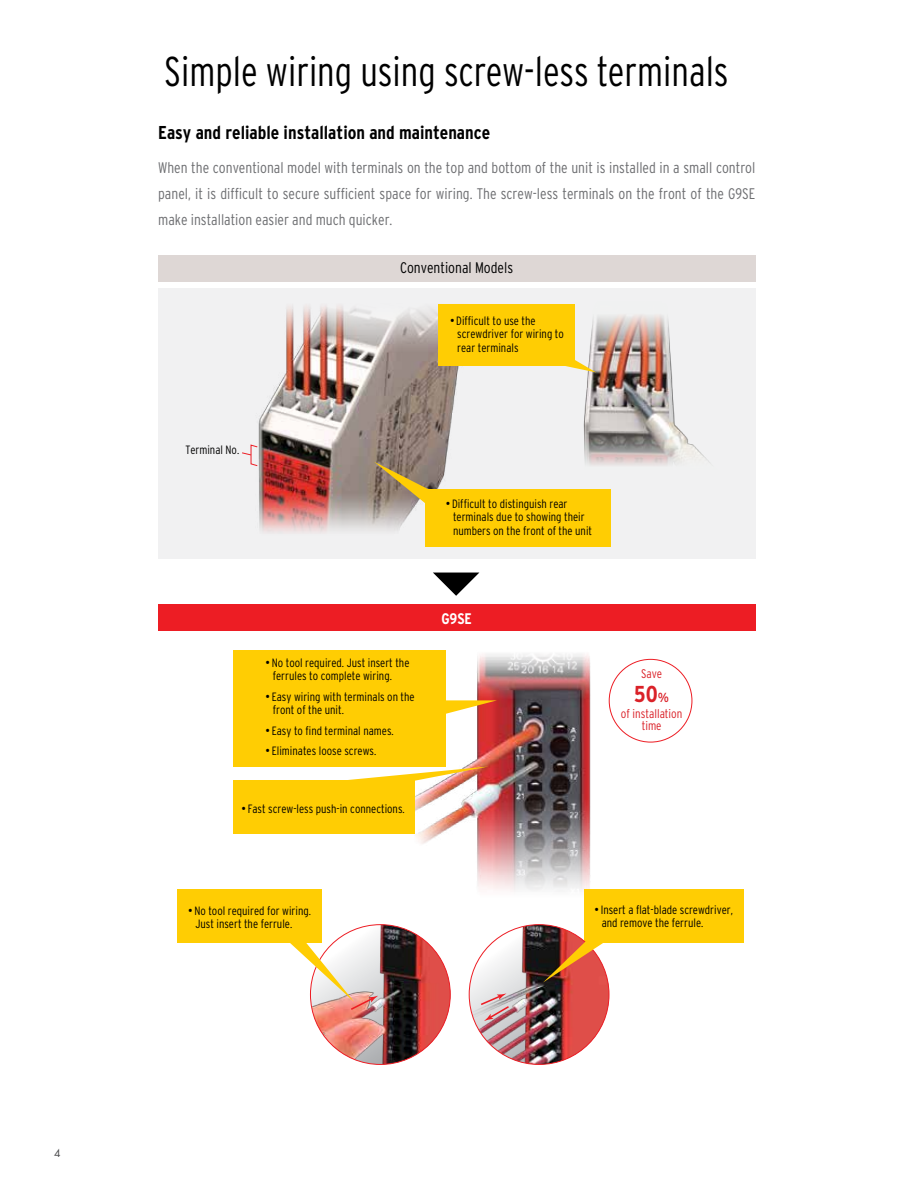
<style>
.page{position:relative;width:918px;height:1188px;background:#fff}
.page>*{position:absolute;margin:0;border:0;box-sizing:border-box;transform-origin:0 0}
.t1{font:300 condensed 41.55px "Interstate CE";color:#000;scale:.94 1}
.t2{font:700 condensed 22.95px "Interstate CE";color:#da2128}
.t3{font:700 condensed 18.6px "Interstate CE";color:#000}
.t4{font:300 condensed 15.3px/26.2px "Interstate CE";color:#6d6e71;text-align:justify}
.t5{font:300 condensed 15.3px "Interstate CE";color:#000}
.t6{font:700 condensed 15.3px "Interstate CE";color:#fff}
.t7{font:300 condensed 12.45px/12.3px "Interstate CE";color:#da2128;text-align:center}
.t8{font:300 condensed 12px/13.6px "Interstate CE";color:#000}
.t9{font:10.5px "Futura";color:#4d4d4f}
.s1{font-family:"Myriad Pro";font-weight:400;font-stretch:normal;font-size:25.2px}
.s2{font-weight:400;font-size:13.2px}
</style>
<div class="page">
<div style="left:158px;top:288px;width:597px;height:270px;background:#f1f1f2"></div>
<img style="left:395px;top:650px;width:211px;height:255px">
<div style="left:233px;top:650px;width:212px;height:116px;background:#ffcd03"></div>
<svg style="left:445px;top:700px;width:52px;height:14px"></svg>
<img style="left:343px;top:766px;width:146px;height:29px">
<img style="left:258px;top:304px;width:201px;height:229px">
<div style="left:425px;top:489px;width:186px;height:58px;background:#ffcd03"></div>
<svg style="left:242px;top:444px;width:16px;height:22px"></svg>
<svg style="left:374px;top:462px;width:60px;height:43px;background:#a38c5a"></svg>
<div style="left:158px;top:255px;width:597px;height:26px;background:#ded7d5"></div>
<div style="left:158px;top:604px;width:597px;height:26px;background:#ed1d24"></div>
<div style="left:609px;top:659px;width:83px;height:83px;border:1px solid #ed1d24;border-radius:50%"></div>
<svg style="left:433px;top:573px;width:46px;height:23px"></svg>
<div style="left:233px;top:780px;width:182px;height:53px;background:#ffcd03"></div>
<div style="left:178px;top:890px;width:144px;height:53px;background:#ffcd03"></div>
<div style="left:585px;top:890px;width:159px;height:53px;background:#ffcd03"></div>
<img style="left:584px;top:357px;width:91px;height:66px">
<svg style="left:583px;top:423px;width:127px;height:43px"></svg>
<img style="left:590px;top:315px;width:81px;height:42px">
<div style="left:439px;top:304px;width:136px;height:62px;background:#ffcd03"></div>
<svg style="left:565px;top:347px;width:31px;height:25px"></svg>
<img style="left:310px;top:925px;width:140px;height:139px;border-radius:70px">
<img style="left:469px;top:925px;width:140px;height:139px;border-radius:69px">
<svg style="left:543px;top:935px;width:66px;height:48px;background:#b6653d"></svg>
<svg style="left:290px;top:938px;width:88px;height:73px"></svg>
<svg style="left:479px;top:993px;width:32px;height:28px"></svg>
<p class="t9" style="left:54px;top:1146px;width:8px">4</p>
<h1 class="t1" style="left:164px;top:46px;width:602px">Simple wiring using screw-less terminals</h1>
<h3 class="t3" style="left:158px;top:121px;width:334px">Easy and reliable installation and maintenance</h3>
<p class="t4" style="left:158px;top:154px;width:599px">When the conventional model with terminals on the top and bottom of the unit is installed in a small control panel, it is difficult to secure sufficient space for wiring. The screw-less terminals on the front of the G9SE make installation easier and much quicker.</p>
<p class="t5" style="left:400px;top:258px;width:115px">Conventional Models</p>
<p class="t8" style="left:457px;top:313px;width:108px;text-indent:-8px"><span class="s1">∙</span>Difficult to use the screwdriver for wiring to rear terminals</p>
<p class="t8" style="left:185px;top:443px;width:55px">Terminal No.</p>
<p class="t8" style="left:453px;top:497px;width:141px;text-indent:-8px"><span class="s1">∙</span>Difficult to distinguish rear terminals due to showing their numbers on the front of the unit</p>
<p class="t8" style="left:273px;top:656px;width:138px;text-indent:-8px"><span class="s1">∙</span>No tool required. Just insert the ferrules to complete wiring.</p>
<p class="t8" style="left:273px;top:690px;width:143px;text-indent:-8px"><span class="s1">∙</span> Easy wiring with terminals on the front of the unit.</p>
<p class="t8" style="left:265px;top:721px;width:130px;line-height:20.1px"><span class="s1">∙</span> Easy to find terminal names. <span class="s1">∙</span> Eliminates loose screws.</p>
<p class="t8" style="left:241px;top:801px;width:165px"><span class="s1">∙</span> Fast screw-less push-in connections.</p>
<p class="t6" style="left:441px;top:609px;width:32px">G9SE</p>
<p class="t7" style="left:641px;top:667px;width:23px">Save</p>
<h2 class="t2" style="left:634px;top:680px;width:36px">50<span class="s2">%</span></h2>
<p class="t7" style="left:621px;top:707px;width:63px">of installation time</p>
<p class="t8" style="left:195px;top:904px;width:117px;text-indent:-8px"><span class="s1">∙</span>No tool required for wiring.<br>Just insert the ferrule.</p>
<p class="t8" style="left:602px;top:903px;width:133px;text-indent:-8px"><span class="s1">∙</span> Insert a flat-blade screwdriver, and remove the ferrule.</p>
</div>
